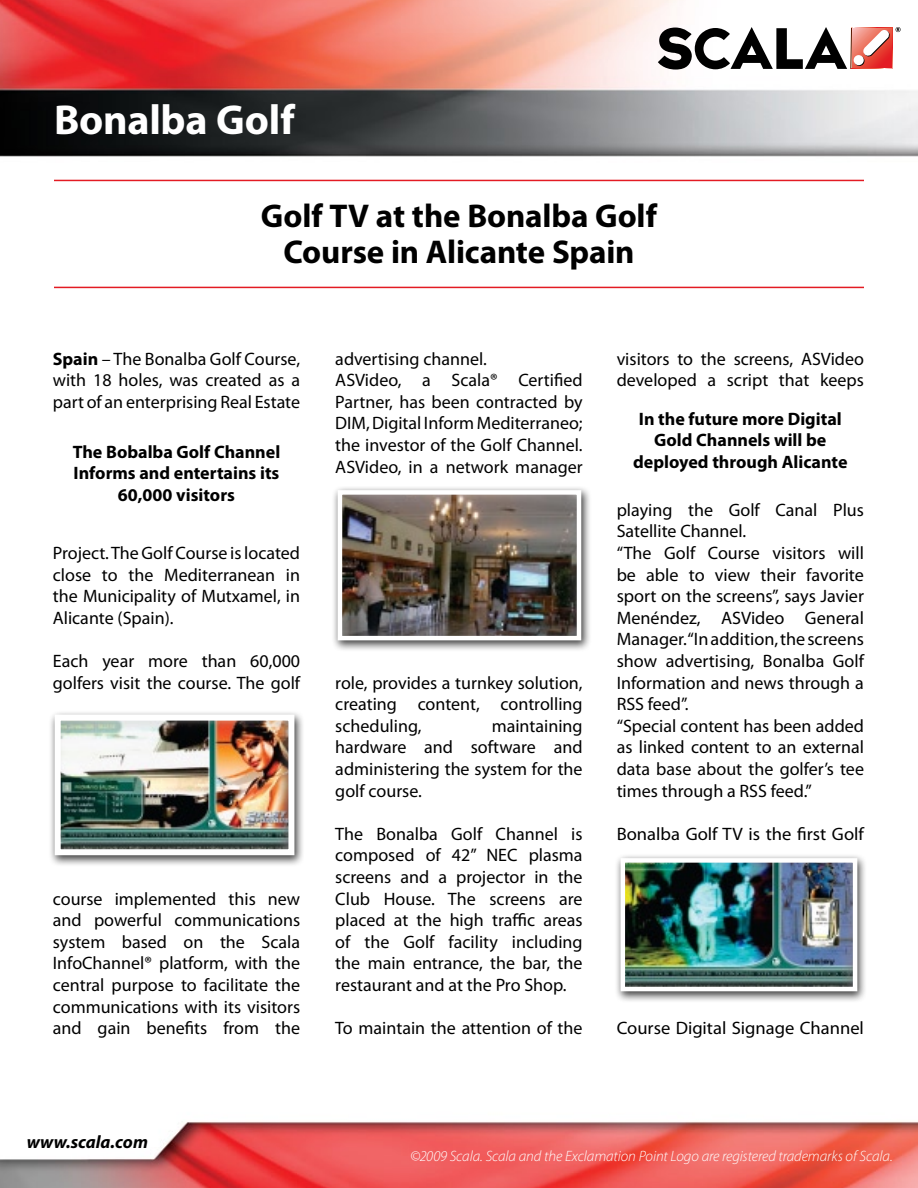
<style>
.page{position:relative;width:918px;height:1188px;background:#fff}
.page>*{position:absolute;margin:0;border:0;box-sizing:border-box;transform-origin:0 0}
.t1{font:700 42px "Myriad Pro";letter-spacing:-.005em;color:#fff}
.t2{font:700 33px/36px "Myriad Pro";letter-spacing:-.005em;color:#000;text-align:center}
.t3{font:18px/21.6px "Myriad Pro";color:#000;text-align:justify}
.t4{font:700 18px/21.6px "Myriad Pro";color:#000;text-align:center}
.t5{font:italic 700 18px "Myriad Pro";color:#000}
.t6{font:italic 300 15px "Myriad Pro";letter-spacing:-.005em;color:#fff}
.s1{font-weight:700}
</style>
<div class="page">
<img style="left:0;top:0;width:918px;height:1188px">
<svg style="left:892px;top:27px;width:1px;height:42px"></svg>
<svg style="left:851px;top:27px;width:41px;height:42px"></svg>
<svg style="left:891px;top:28px;width:1px;height:40px"></svg>
<svg style="left:852px;top:67px;width:39px;height:1px"></svg>
<svg style="left:852px;top:28px;width:39px;height:39px"></svg>
<svg style="left:854px;top:56px;width:11px;height:10px"></svg>
<div style="left:854px;top:55px;width:10px;height:10px;background:#fff;border-radius:50%"></div>
<svg style="left:863px;top:30px;width:27px;height:27px"></svg>
<svg style="left:658px;top:27px;width:189px;height:43px"></svg>
<svg style="left:896px;top:27px;width:5px;height:5px"></svg>
<div style="left:614px;top:854px;width:260px;height:155px;background:#000;opacity:.75"></div>
<img style="left:626px;top:863px;width:226px;height:123px">
<div style="left:621px;top:858px;width:236px;height:133px;border:4px solid #fff"></div>
<div style="left:49px;top:710px;width:262px;height:164px;background:#000;opacity:.75"></div>
<img style="left:62px;top:722px;width:225px;height:126px">
<div style="left:55px;top:715px;width:239px;height:140px;border:6px solid #fff"></div>
<div style="left:332px;top:486px;width:266px;height:172px;background:#000;opacity:.75"></div>
<img style="left:343px;top:495px;width:233px;height:140px">
<div style="left:338px;top:490px;width:243px;height:150px;border:4px solid #fff"></div>
<hr style="left:54px;top:287px;width:810px;height:1px;background:#e31b23">
<hr style="left:54px;top:180px;width:810px;height:1px;background:#e31b23">
<h1 class="t1" style="left:54px;top:92px;width:242px">Bonalba Golf</h1>
<h2 class="t2" style="left:261px;top:197px;width:398px">Golf TV at the Bonalba Golf<br>Course in Alicante Spain</h2>
<p class="t3" style="left:53px;top:347px;width:249px"><span class="s1">Spain</span> – The Bonalba Golf Course, with 18 holes, was created as a part of an enterprising Real Estate</p>
<p class="t4" style="left:73px;top:440px;width:209px">The Bobalba Golf Channel<br>Informs and entertains its<br>60,000 visitors</p>
<p class="t3" style="left:53px;top:542px;width:249px">Project. The Golf Course is located close to the Mediterranean in the Municipality of Mutxamel, in Alicante (Spain).</p>
<p class="t3" style="left:53px;top:650px;width:249px">Each year more than 60,000 golfers visit the course. The golf</p>
<p class="t3" style="left:53px;top:887px;width:249px">course implemented this new and powerful communications system based on the Scala InfoChannel® platform, with the central purpose to facilitate the communications with its visitors and gain benefits from the</p>
<p class="t3" style="left:335px;top:347px;width:249px;text-align:left">advertising channel.<br>ASVideo, a Scala® Certified<br>Partner, has been contracted by<br>DIM, Digital Inform Mediterraneo; the investor of the Golf Channel.<br>ASVideo, in a network manager</p>
<p class="t3" style="left:335px;top:671px;width:249px">role, provides a turnkey solution, creating content, controlling scheduling,</p>
<p class="t3" style="left:335px;top:715px;width:249px;text-indent:156px">maintaining hardware and software and administering the system for the golf course.</p>
<p class="t3" style="left:335px;top:823px;width:249px">The Bonalba Golf Channel is composed of 42” NEC plasma screens and a projector in the Club House. The screens are placed at the high traffic areas of the Golf facility including the main entrance, the bar, the restaurant and at the Pro Shop.</p>
<p class="t3" style="left:335px;top:1017px;width:249px">To maintain the attention of the</p>
<p class="t3" style="left:617px;top:347px;width:249px">visitors to the screens, ASVideo developed a script that keeps</p>
<p class="t4" style="left:633px;top:407px;width:216px">In the future more Digital<br>Gold Channels will be deployed through Alicante</p>
<p class="t3" style="left:617px;top:499px;width:249px;text-align:left">playing the Golf Canal Plus<br>Satellite Channel.<br>“The Golf Course visitors will be able to view their favorite sport on the screens”, says Javier<br>Menéndez, ASVideo General<br>Manager. “In addition, the screens show advertising, Bonalba Golf<br>Information and news through a<br>RSS feed”.<br>“Special content has been added as linked content to an external data base about the golfer’s tee times through a RSS feed.”</p>
<p class="t3" style="left:617px;top:823px;width:249px">Bonalba Golf TV is the first Golf</p>
<p class="t3" style="left:617px;top:1017px;width:249px">Course Digital Signage Channel</p>
<p class="t5" style="left:27px;top:1130px;width:123px">www.scala.com</p>
<p class="t6" style="left:410px;top:1147px;width:484px">©2009 Scala. Scala and the Exclamation Point Logo are registered trademarks of Scala.</p>
</div>
